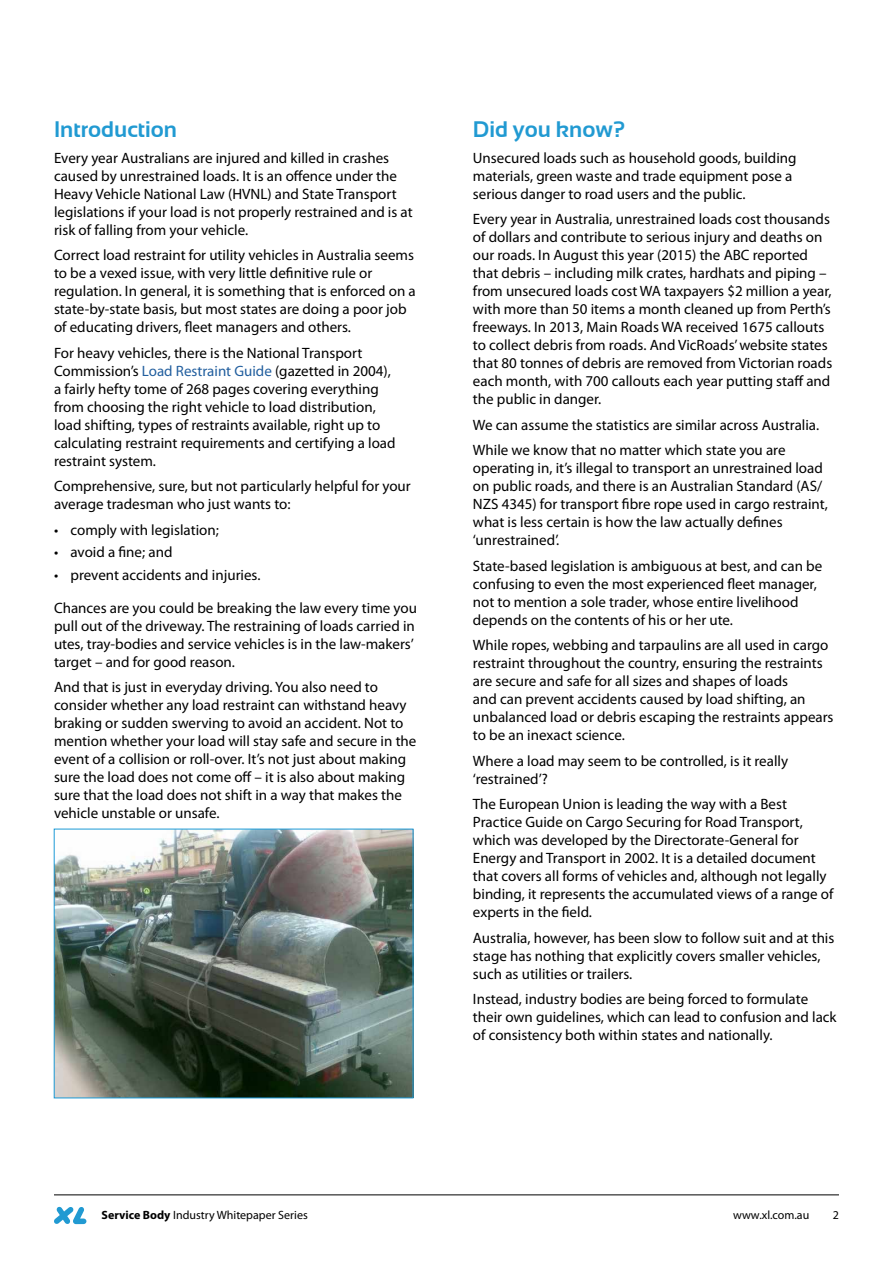
<style>
.page{position:relative;width:893px;height:1263px;background:#fff}
.page>*{position:absolute;margin:0;border:0;box-sizing:border-box;transform-origin:0 0}
.t1{font:700 22.5px "Sansation";color:#219ad2}
.t2{font:15px/18px "Myriad Pro";color:#000}
.t3{font:12px "Myriad Pro";color:#000}
.s1{color:#215e9e}
.s2{font-weight:700}
</style>
<div class="page">
<hr style="left:54px;top:1194px;width:785px;height:1px;background:#000">
<svg style="left:54px;top:1206px;width:32px;height:18px"></svg>
<img style="left:56px;top:831px;width:355px;height:265px">
<div style="left:54px;top:829px;width:359px;height:269px;border:1px solid #1c9ad6"></div>
<h1 class="t1" style="left:54px;top:117px;width:125px">Introduction</h1>
<p class="t2" style="left:54px;top:149px;width:360px">Every year Australians are injured and killed in crashes caused by unrestrained loads. It is an offence under the Heavy Vehicle National Law (HVNL) and State Transport legislations if your load is not properly restrained and is at risk of falling from your vehicle.</p>
<p class="t2" style="left:54px;top:246px;width:363px">Correct load restraint for utility vehicles in Australia seems to be a vexed issue, with very little definitive rule or regulation. In general, it is something that is enforced on a state-by-state basis, but most states are doing a poor job of educating drivers, fleet managers and others.</p>
<p class="t2" style="left:54px;top:344px;width:343px">For heavy vehicles, there is the National Transport Commission’s <span class="s1">Load Restraint Guide</span> (gazetted in 2004), a fairly hefty tome of 268 pages covering everything from choosing the right vehicle to load distribution, load shifting, types of restraints available, right up to calculating restraint requirements and certifying a load restraint system.</p>
<p class="t2" style="left:54px;top:477px;width:358px">Comprehensive, sure, but not particularly helpful for your average tradesman who just wants to:</p>
<p class="t2" style="left:54px;top:521px;width:166px">• comply with legislation;</p>
<p class="t2" style="left:54px;top:543px;width:120px">• avoid a fine; and</p>
<p class="t2" style="left:54px;top:566px;width:208px">• prevent accidents and injuries.</p>
<p class="t2" style="left:54px;top:599px;width:364px">Chances are you could be breaking the law every time you pull out of the driveway. The restraining of loads carried in utes, tray-bodies and service vehicles is in the law-makers’ target – and for good reason.</p>
<p class="t2" style="left:54px;top:678px;width:364px">And that is just in everyday driving. You also need to consider whether any load restraint can withstand heavy braking or sudden swerving to avoid an accident. Not to mention whether your load will stay safe and secure in the event of a collision or roll-over. It’s not just about making sure the load does not come off – it is also about making sure that the load does not shift in a way that makes the vehicle unstable or unsafe.</p>
<h1 class="t1" style="left:473px;top:117px;width:154px">Did you know?</h1>
<p class="t2" style="left:473px;top:149px;width:325px">Unsecured loads such as household goods, building materials, green waste and trade equipment pose a serious danger to road users and the public.</p>
<p class="t2" style="left:473px;top:210px;width:361px">Every year in Australia, unrestrained loads cost thousands of dollars and contribute to serious injury and deaths on our roads. In August this year (2015) the ABC reported that debris – including milk crates, hardhats and piping – from unsecured loads cost WA taxpayers $2 million a year, with more than 50 items a month cleaned up from Perth’s freeways. In 2013, Main Roads WA received 1675 callouts to collect debris from roads. And VicRoads’ website states that 80 tonnes of debris are removed from Victorian roads each month, with 700 callouts each year putting staff and the public in danger.</p>
<p class="t2" style="left:473px;top:412px;width:348px;line-height:25.5px">We can assume the statistics are similar across Australia.<br>While we know that no matter which state you are</p>
<p class="t2" style="left:473px;top:459px;width:356px">operating in, it’s illegal to transport an unrestrained load on public roads, and there is an Australian Standard (AS/ NZS 4345) for transport fibre rope used in cargo restraint, what is less certain is how the law actually defines ‘unrestrained’.</p>
<p class="t2" style="left:473px;top:557px;width:351px">State-based legislation is ambiguous at best, and can be confusing to even the most experienced fleet manager, not to mention a sole trader, whose entire livelihood depends on the contents of his or her ute.</p>
<p class="t2" style="left:473px;top:636px;width:362px">While ropes, webbing and tarpaulins are all used in cargo restraint throughout the country, ensuring the restraints are secure and safe for all sizes and shapes of loads<br>and can prevent accidents caused by load shifting, an unbalanced load or debris escaping the restraints appears to be an inexact science.</p>
<p class="t2" style="left:473px;top:752px;width:317px">Where a load may seem to be controlled, is it really ‘restrained’?</p>
<p class="t2" style="left:473px;top:795px;width:362px">The European Union is leading the way with a Best Practice Guide on Cargo Securing for Road Transport, which was developed by the Directorate-General for Energy and Transport in 2002. It is a detailed document that covers all forms of vehicles and, although not legally binding, it represents the accumulated views of a range of experts in the field.</p>
<p class="t2" style="left:473px;top:929px;width:363px">Australia, however, has been slow to follow suit and at this stage has nothing that explicitly covers smaller vehicles, such as utilities or trailers.</p>
<p class="t2" style="left:473px;top:990px;width:365px">Instead, industry bodies are being forced to formulate their own guidelines, which can lead to confusion and lack of consistency both within states and nationally.</p>
<p class="t3" style="left:101px;top:1207px;width:208px"><span class="s2">Service Body</span> Industry Whitepaper Series</p>
<p class="t3" style="left:733px;top:1207px;width:78px">www.xl.com.au</p>
<p class="t3" style="left:833px;top:1207px;width:8px">2</p>
</div>
